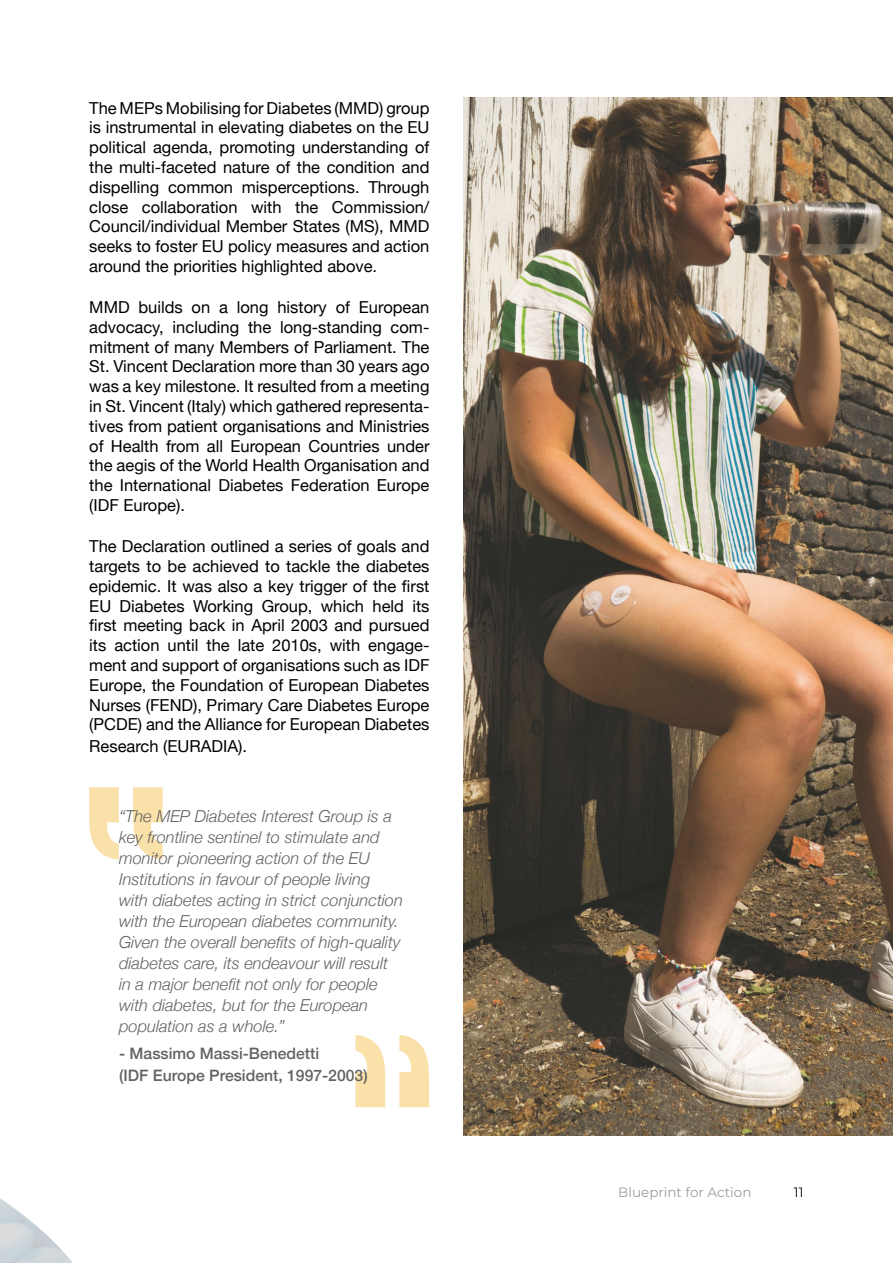
<style>
.page{position:relative;width:893px;height:1263px;background:#fff}
.page>*{position:absolute;margin:0;border:0;box-sizing:border-box;transform-origin:0 0}
.Normal__Web{font:16.5px/19.8px "Helvetica Neue";color:#000;text-align:justify}
.PULLOUT_BITS{font:italic 300 16.5px/21px "Helvetica Neue";color:#646363}
.PULLOUT_BITS-2{font:500 15.75px/22.5px "Helvetica Neue";color:#646363}
.t1{font:13.5px "Montserrat";color:#9d9d9c}
.t2{font:13.5px "Montserrat";color:#000}
</style>
<div class="page">
<img style="left:0;top:1198px;width:73px;height:65px">
<img style="left:463px;top:98px;width:430px;height:1037px">
<p class="Normal__Web" style="left:89px;top:99px;width:342px">The MEPs Mobilising for Diabetes (MMD) group is instrumental in elevating diabetes on the EU political agenda, promoting understanding of the multi-faceted nature of the condition and dispelling common misperceptions. Through close collaboration with the Commission/ Council/individual Member States (MS), MMD seeks to foster EU policy measures and action around the priorities highlighted above.</p>
<p class="Normal__Web" style="left:89px;top:298px;width:342px">MMD builds on a long history of European advocacy, including the long-standing com&shy;mitment of many Members of Parliament. The St. Vincent Declaration more than 30 years ago was a key milestone. It resulted from a meeting in St. Vincent (Italy) which gathered representa&shy;tives from patient organisations and Ministries of Health from all European Countries under the aegis of the World Health Organisation and the International Diabetes Federation Europe (IDF Europe).</p>
<p class="Normal__Web" style="left:89px;top:537px;width:342px">The Declaration outlined a series of goals and targets to be achieved to tackle the diabetes epidemic. It was also a key trigger of the first EU Diabetes Working Group, which held its first meeting back in April 2003 and pursued its action until the late 2010s, with engage&shy;ment and support of organisations such as IDF Europe, the Foundation of European Diabetes Nurses (FEND), Primary Care Diabetes Europe (PCDE) and the Alliance for European Diabetes</p>
<p class="Normal__Web" style="left:89px;top:737px;width:159px">Research (EURADIA).</p>
<p class="PULLOUT_BITS" style="left:119px;top:805px;width:285px">“The MEP Diabetes Interest Group is a key frontline sentinel to stimulate and monitor pioneering action of the EU Institutions in favour of people living with diabetes acting in strict conjunction with the European diabetes community.<br>Given the overall benefits of high-quality diabetes care, its endeavour will result in a major benefit not only for people with diabetes, but for the European population as a whole.”</p>
<p class="PULLOUT_BITS-2" style="left:119px;top:1041px;width:250px">- Massimo Massi-Benedetti<br>(IDF Europe President, 1997-2003)</p>
<p class="t1" style="left:618px;top:1183px;width:135px">Blueprint for Action</p>
<p class="t2" style="left:794px;top:1183px;width:11px">11</p>
</div>
